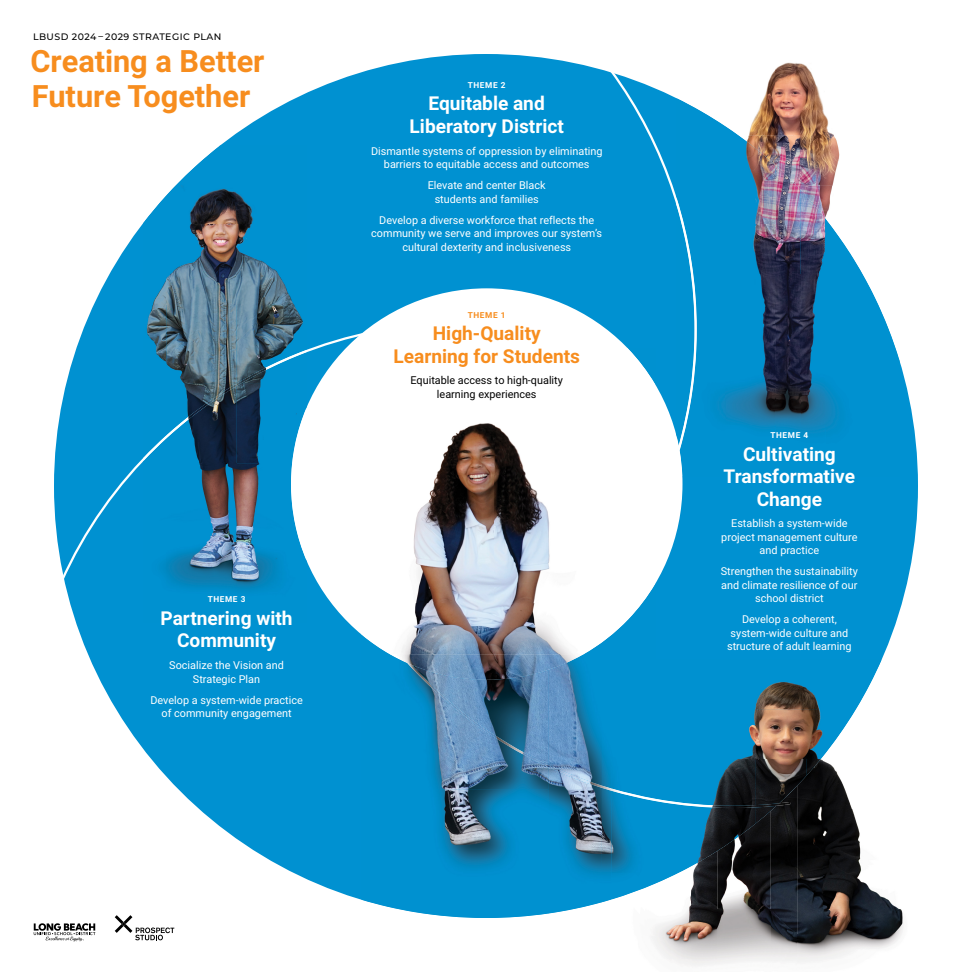
<style>
.page{position:relative;width:972px;height:972px;background:#fff}
.page>*{position:absolute;margin:0;border:0;box-sizing:border-box;transform-origin:0 0}
.t1{font:700 30.75px/34.5px "Roboto";color:#f78d1e}
.t2{font:700 19.12px/22.5px "Roboto";color:#fff;text-align:center}
.t3{font:700 19.12px/22.5px "Roboto";color:#f78d1e;text-align:center}
.t4{font:10.88px/13.5px "Roboto";color:#fff;text-align:center}
.t5{font:10.88px/13.5px "Roboto";color:#000;text-align:center}
.t6{font:500 9.38px "Montserrat";letter-spacing:.05em;color:#000}
.t7{font:700 8.25px "Roboto";letter-spacing:.07em;color:#fff}
.t8{font:700 8.25px "Roboto";letter-spacing:.07em;color:#f78d1e}
</style>
<div class="page">
<div style="left:54px;top:54px;width:864px;height:864px;background:#0091d1;border-radius:50%"></div>
<svg style="left:610px;top:72px;width:66px;height:476px"></svg>
<svg style="left:60px;top:322px;width:316px;height:261px"></svg>
<div style="left:291px;top:288px;width:392px;height:392px;background:#fff;border-radius:50%"></div>
<img style="left:166px;top:146px;width:141px;height:317px">
<img style="left:143px;top:195px;width:24px;height:388px">
<img style="left:166px;top:463px;width:125px;height:80px">
<img style="left:166px;top:543px;width:141px;height:48px">
<img style="left:237px;top:359px;width:46px;height:27px">
<img style="left:283px;top:350px;width:24px;height:12px">
<img style="left:213px;top:383px;width:24px;height:18px">
<img style="left:166px;top:398px;width:47px;height:40px">
<img style="left:143px;top:435px;width:24px;height:26px">
<img style="left:291px;top:407px;width:16px;height:154px">
<img style="left:602px;top:746px;width:9px;height:156px">
<img style="left:548px;top:680px;width:54px;height:234px">
<img style="left:415px;top:680px;width:133px;height:238px">
<img style="left:409px;top:680px;width:49px;height:31px">
<img style="left:458px;top:708px;width:26px;height:22px">
<img style="left:483px;top:727px;width:26px;height:20px">
<img style="left:509px;top:744px;width:41px;height:21px">
<img style="left:544px;top:765px;width:67px;height:26px">
<img style="left:629px;top:348px;width:26px;height:1px">
<img style="left:361px;top:348px;width:268px;height:307px">
<img style="left:628px;top:349px;width:27px;height:270px">
<img style="left:390px;top:654px;width:194px;height:26px">
<img style="left:758px;top:62px;width:66px;height:49px">
<img style="left:726px;top:111px;width:74px;height:25px">
<img style="left:800px;top:111px;width:40px;height:50px">
<img style="left:776px;top:136px;width:24px;height:25px">
<img style="left:776px;top:161px;width:63px;height:25px">
<img style="left:800px;top:186px;width:33px;height:25px">
<img style="left:825px;top:211px;width:3px;height:7px">
<img style="left:676px;top:98px;width:50px;height:337px">
<img style="left:726px;top:127px;width:50px;height:302px">
<img style="left:775px;top:165px;width:25px;height:268px">
<img style="left:800px;top:190px;width:25px;height:244px">
<img style="left:825px;top:218px;width:25px;height:214px">
<img style="left:850px;top:253px;width:25px;height:45px">
<img style="left:875px;top:298px;width:25px;height:64px">
<img style="left:676px;top:197px;width:21px;height:152px">
<img style="left:679px;top:349px;width:17px;height:93px">
<img style="left:676px;top:435px;width:6px;height:33px">
<img style="left:824px;top:761px;width:80px;height:199px">
<img style="left:797px;top:759px;width:27px;height:204px">
<img style="left:771px;top:809px;width:26px;height:153px">
<img style="left:718px;top:823px;width:53px;height:141px">
<img style="left:691px;top:859px;width:27px;height:107px">
<img style="left:651px;top:895px;width:40px;height:71px">
<img style="left:755px;top:659px;width:127px;height:50px">
<img style="left:741px;top:709px;width:115px;height:50px">
<img style="left:655px;top:759px;width:151px;height:50px">
<img style="left:806px;top:759px;width:15px;height:17px">
<img style="left:698px;top:809px;width:58px;height:50px">
<img style="left:756px;top:809px;width:17px;height:14px">
<img style="left:655px;top:859px;width:49px;height:25px">
<img style="left:655px;top:799px;width:135px;height:9px">
<img style="left:651px;top:900px;width:4px;height:35px">
<img style="left:611px;top:775px;width:44px;height:125px">
<img style="left:611px;top:788px;width:44px;height:13px">
<svg style="left:115px;top:915px;width:59px;height:25px"></svg>
<svg style="left:34px;top:923px;width:61px;height:19px"></svg>
<p class="t6" style="left:33px;top:31px;width:190px">LBUSD 2024 – 2029 STRATEGIC PLAN</p>
<h1 class="t1" style="left:30px;top:43px;width:236px">Creating a Better<br>Future Together</h1>
<p class="t7" style="left:468px;top:79px;width:39px">THEME 2</p>
<h2 class="t2" style="left:410px;top:92px;width:156px">Equitable and<br>Liberatory District</h2>
<p class="t4" style="left:371px;top:144px;width:233px">Dismantle systems of oppression by eliminating barriers to equitable access and outcomes</p>
<p class="t4" style="left:428px;top:178px;width:119px">Elevate and center Black students and families</p>
<p class="t4" style="left:371px;top:213px;width:232px">Develop a diverse workforce that reflects the community we serve and improves our system’s cultural dexterity and inclusiveness</p>
<p class="t8" style="left:468px;top:309px;width:39px">THEME 1</p>
<h2 class="t3" style="left:393px;top:321px;width:188px">High-Quality<br>Learning for Students</h2>
<p class="t5" style="left:410px;top:373px;width:154px">Equitable access to high-quality learning experiences</p>
<p class="t7" style="left:208px;top:594px;width:39px">THEME 3</p>
<h2 class="t2" style="left:160px;top:606px;width:134px">Partnering with<br>Community</h2>
<p class="t4" style="left:169px;top:658px;width:116px">Socialize the Vision and<br>Strategic Plan</p>
<p class="t4" style="left:150px;top:693px;width:154px">Develop a system-wide practice of community engagement</p>
<p class="t7" style="left:771px;top:429px;width:39px">THEME 4</p>
<h2 class="t2" style="left:724px;top:442px;width:133px">Cultivating<br>Transformative<br>Change</h2>
<p class="t4" style="left:721px;top:516px;width:138px">Establish a system-wide project management culture and practice</p>
<p class="t4" style="left:721px;top:564px;width:139px">Strengthen the sustainability and climate resilience of our school district</p>
<p class="t4" style="left:727px;top:612px;width:126px">Develop a coherent, system-wide culture and structure of adult learning</p>
</div>
